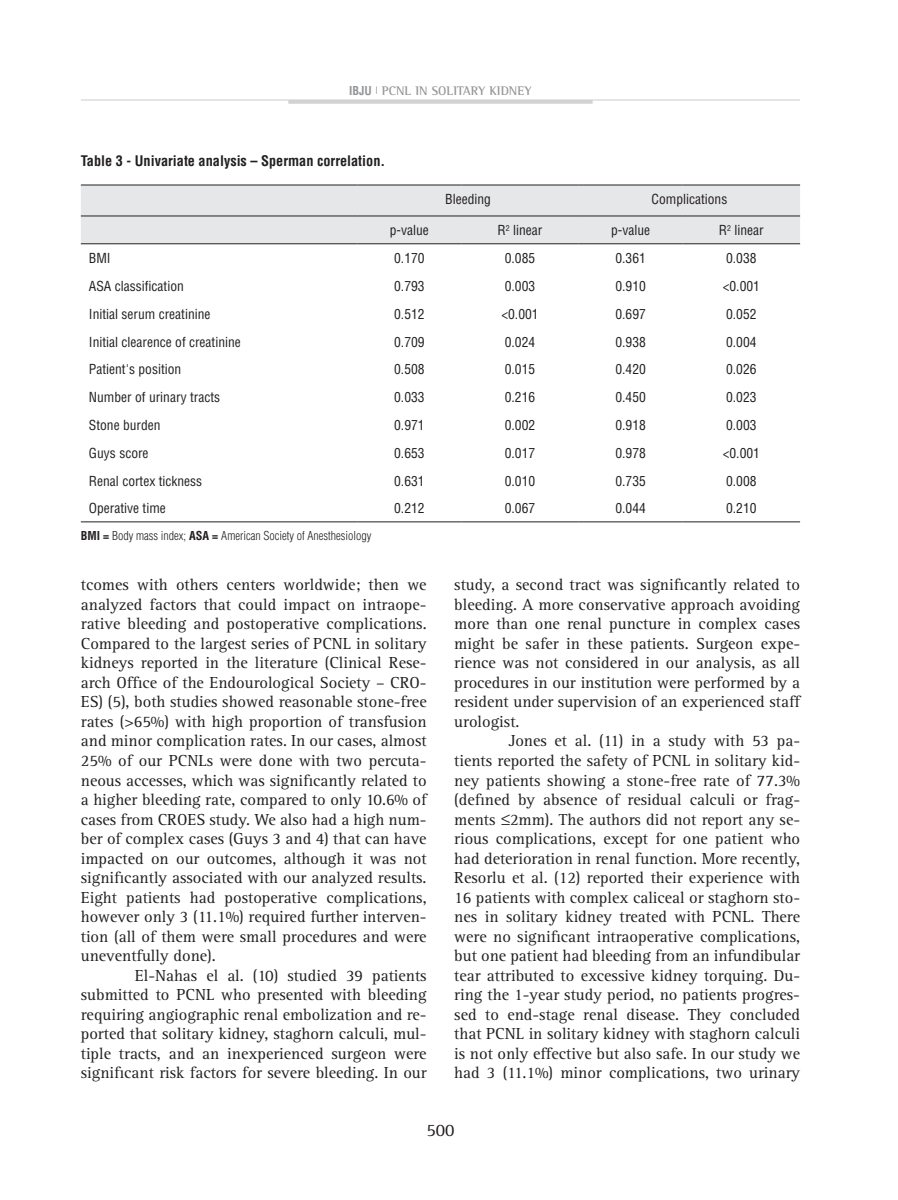
<style>
.page{position:relative;width:898px;height:1200px;background:#fff}
.page>*{position:absolute;margin:0;border:0;box-sizing:border-box;transform-origin:0 0}
.t1{font:18px "Rotis Serif";color:#231f20}
.t2{font:16.5px/19.5px "Rotis Serif";color:#231f20;text-align:justify}
.t3{font:700 condensed 14.25px "Helvetica";color:#231f20}
.t4{font:condensed 13.5px "Helvetica";color:#231f20}
.t5{font:700 12.75px "Rotis Semi Serif";color:#939598}
.t6{font:300 condensed 12px "Helvetica";color:#231f20}
.s1{font-family:"Helvetica";font-stretch:condensed;font-size:12px}
.s2{font-weight:700}
</style>
<div class="page">
<hr style="left:81px;top:99px;width:718px;height:2px;background:#dcdddf">
<hr style="left:288px;top:100px;width:304px;height:4px;background:#d1d2d4">
<div style="left:81px;top:185px;width:718px;height:58px;background:#e6e7e9"></div>
<hr style="left:81px;top:521px;width:276px;height:1px;background:#231f20">
<hr style="left:357px;top:521px;width:104px;height:1px;background:#231f20">
<hr style="left:461px;top:521px;width:117px;height:1px;background:#231f20">
<hr style="left:578px;top:521px;width:104px;height:1px;background:#231f20">
<hr style="left:682px;top:521px;width:117px;height:1px;background:#231f20">
<hr style="left:81px;top:184px;width:276px;height:1px;background:#231f20">
<hr style="left:357px;top:184px;width:104px;height:1px;background:#231f20">
<hr style="left:461px;top:184px;width:117px;height:1px;background:#231f20">
<hr style="left:578px;top:184px;width:104px;height:1px;background:#231f20">
<hr style="left:682px;top:184px;width:117px;height:1px;background:#231f20">
<hr style="left:81px;top:215px;width:276px;height:1px;background:#231f20">
<hr style="left:357px;top:215px;width:104px;height:1px;background:#231f20">
<hr style="left:461px;top:215px;width:117px;height:1px;background:#231f20">
<hr style="left:578px;top:215px;width:104px;height:1px;background:#231f20">
<hr style="left:682px;top:215px;width:117px;height:1px;background:#231f20">
<hr style="left:81px;top:243px;width:276px;height:1px;background:#231f20">
<hr style="left:357px;top:243px;width:104px;height:1px;background:#231f20">
<hr style="left:461px;top:243px;width:117px;height:1px;background:#231f20">
<hr style="left:578px;top:243px;width:104px;height:1px;background:#231f20">
<hr style="left:682px;top:243px;width:117px;height:1px;background:#231f20">
<p class="t5" style="left:349px;top:83px;width:184px"><span class="s1">ibju</span> <sup>|</sup> PCNL IN SOLITARY KIDNEY</p>
<p class="t3" style="left:81px;top:152px;width:306px">Table 3 - Univariate analysis – Sperman correlation.</p>
<p class="t4" style="left:445px;top:191px;width:47px">Bleeding</p>
<p class="t4" style="left:651px;top:191px;width:77px">Complications</p>
<p class="t4" style="left:390px;top:222px;width:40px">p-value</p>
<p class="t4" style="left:497px;top:222px;width:46px">R<sup>2</sup> linear</p>
<p class="t4" style="left:611px;top:222px;width:40px">p-value</p>
<p class="t4" style="left:718px;top:222px;width:46px">R<sup>2</sup> linear</p>
<p class="t4" style="left:89px;top:250px;width:23px">BMI</p>
<p class="t4" style="left:394px;top:250px;width:32px">0.170</p>
<p class="t4" style="left:504px;top:250px;width:32px">0.085</p>
<p class="t4" style="left:615px;top:250px;width:32px">0.361</p>
<p class="t4" style="left:725px;top:250px;width:32px">0.038</p>
<p class="t4" style="left:89px;top:277px;width:96px">ASA classification</p>
<p class="t4" style="left:394px;top:277px;width:32px">0.793</p>
<p class="t4" style="left:504px;top:277px;width:32px">0.003</p>
<p class="t4" style="left:615px;top:277px;width:32px">0.910</p>
<p class="t4" style="left:722px;top:277px;width:39px">&lt;0.001</p>
<p class="t4" style="left:89px;top:305px;width:123px">Initial serum creatinine</p>
<p class="t4" style="left:394px;top:305px;width:32px">0.512</p>
<p class="t4" style="left:501px;top:305px;width:39px">&lt;0.001</p>
<p class="t4" style="left:615px;top:305px;width:32px">0.697</p>
<p class="t4" style="left:725px;top:305px;width:32px">0.052</p>
<p class="t4" style="left:89px;top:333px;width:153px">Initial clearence of creatinine</p>
<p class="t4" style="left:394px;top:333px;width:32px">0.709</p>
<p class="t4" style="left:504px;top:333px;width:32px">0.024</p>
<p class="t4" style="left:615px;top:333px;width:32px">0.938</p>
<p class="t4" style="left:725px;top:333px;width:32px">0.004</p>
<p class="t4" style="left:89px;top:361px;width:94px">Patient's position</p>
<p class="t4" style="left:394px;top:361px;width:32px">0.508</p>
<p class="t4" style="left:504px;top:361px;width:32px">0.015</p>
<p class="t4" style="left:615px;top:361px;width:32px">0.420</p>
<p class="t4" style="left:725px;top:361px;width:32px">0.026</p>
<p class="t4" style="left:89px;top:388px;width:133px">Number of urinary tracts</p>
<p class="t4" style="left:394px;top:388px;width:32px">0.033</p>
<p class="t4" style="left:504px;top:388px;width:32px">0.216</p>
<p class="t4" style="left:615px;top:388px;width:32px">0.450</p>
<p class="t4" style="left:725px;top:388px;width:32px">0.023</p>
<p class="t4" style="left:89px;top:416px;width:73px">Stone burden</p>
<p class="t4" style="left:394px;top:416px;width:32px">0.971</p>
<p class="t4" style="left:504px;top:416px;width:32px">0.002</p>
<p class="t4" style="left:615px;top:416px;width:32px">0.918</p>
<p class="t4" style="left:725px;top:416px;width:32px">0.003</p>
<p class="t4" style="left:89px;top:444px;width:61px">Guys score</p>
<p class="t4" style="left:394px;top:444px;width:32px">0.653</p>
<p class="t4" style="left:504px;top:444px;width:32px">0.017</p>
<p class="t4" style="left:615px;top:444px;width:32px">0.978</p>
<p class="t4" style="left:722px;top:444px;width:39px">&lt;0.001</p>
<p class="t4" style="left:89px;top:472px;width:115px">Renal cortex tickness</p>
<p class="t4" style="left:394px;top:472px;width:32px">0.631</p>
<p class="t4" style="left:504px;top:472px;width:32px">0.010</p>
<p class="t4" style="left:615px;top:472px;width:32px">0.735</p>
<p class="t4" style="left:725px;top:472px;width:32px">0.008</p>
<p class="t4" style="left:89px;top:500px;width:78px">Operative time</p>
<p class="t4" style="left:394px;top:500px;width:32px">0.212</p>
<p class="t4" style="left:504px;top:500px;width:32px">0.067</p>
<p class="t4" style="left:615px;top:500px;width:32px">0.044</p>
<p class="t4" style="left:725px;top:500px;width:32px">0.210</p>
<p class="t6" style="left:81px;top:528px;width:292px"><span class="s2">BMI =</span> Body mass index; <span class="s2">ASA =</span> American Society of Anesthesiology</p>
<p class="t2" style="left:454px;top:575px;width:347px">study, a second tract was significantly related to bleeding. A more conservative approach avoiding more than one renal puncture in complex cases might be safer in these patients. Surgeon expe&shy;rience was not considered in our analysis, as all procedures in our institution were performed by a resident under supervision of an experienced staff urologist.</p>
<p class="t2" style="left:454px;top:731px;width:347px;text-indent:54px">Jones et al. (11) in a study with 53 pa&shy;tients reported the safety of PCNL in solitary kid&shy;ney patients showing a stone-free rate of 77.3% (defined by absence of residual calculi or frag&shy;ments ≤2mm). The authors did not report any se&shy;rious complications, except for one patient who had deterioration in renal function. More recently, Resorlu et al. (12) reported their experience with 16 patients with complex caliceal or staghorn sto&shy;nes in solitary kidney treated with PCNL. There were no significant intraoperative complications, but one patient had bleeding from an infundibular tear attributed to excessive kidney torquing. Du&shy;ring the 1-year study period, no patients progres&shy;sed to end-stage renal disease. They concluded that PCNL in solitary kidney with staghorn calculi is not only effective but also safe. In our study we had 3 (11.1%) minor complications, two urinary</p>
<p class="t2" style="left:81px;top:575px;width:347px">tcomes with others centers worldwide; then we analyzed factors that could impact on intraope&shy;rative bleeding and postoperative complications.<br>Compared to the largest series of PCNL in solitary kidneys reported in the literature (Clinical Rese&shy;arch Office of the Endourological Society – CRO-ES) (5), both studies showed reasonable stone-free rates (&gt;65%) with high proportion of transfusion and minor complication rates. In our cases, almost 25% of our PCNLs were done with two percuta&shy;neous accesses, which was significantly related to a higher bleeding rate, compared to only 10.6% of cases from CROES study. We also had a high num&shy;ber of complex cases (Guys 3 and 4) that can have impacted on our outcomes, although it was not significantly associated with our analyzed results.<br>Eight patients had postoperative complications, however only 3 (11.1%) required further interven&shy;tion (all of them were small procedures and were uneventfully done).</p>
<p class="t2" style="left:81px;top:965px;width:347px;text-indent:54px">El-Nahas el al. (10) studied 39 patients submitted to PCNL who presented with bleeding requiring angiographic renal embolization and re&shy;ported that solitary kidney, staghorn calculi, mul&shy;tiple tracts, and an inexperienced surgeon were significant risk factors for severe bleeding. In our</p>
<p class="t1" style="left:426px;top:1119px;width:30px">500</p>
</div>
